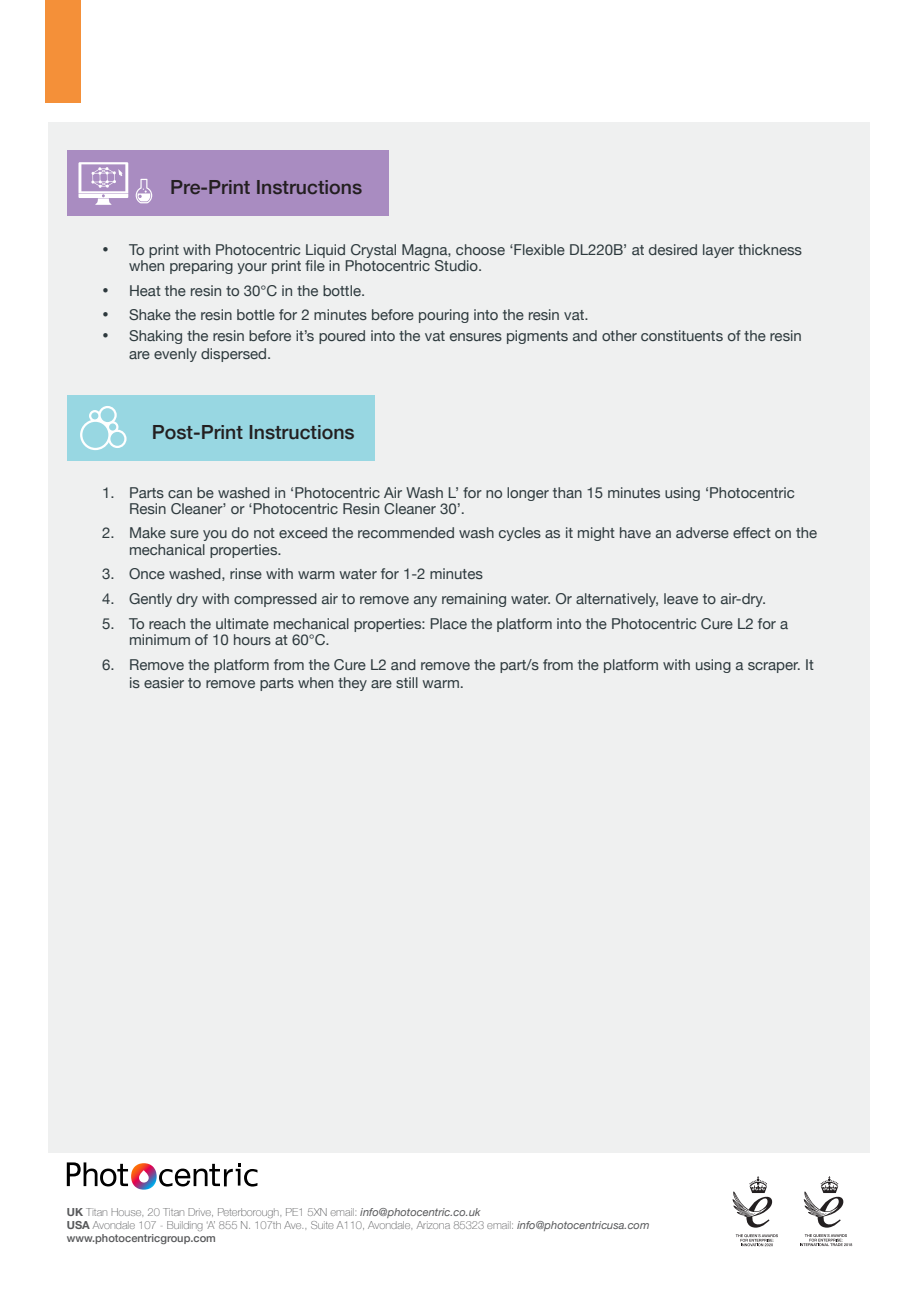
<style>
.page{position:relative;width:919px;height:1289px;background:#fff}
.page>*{position:absolute;margin:0;border:0;box-sizing:border-box;transform-origin:0 0}
.t1{font:500 19.5px "Helvetica Neue";color:#231f20}
.t2{font:15px/16.2px "Helvetica Neue";color:#2d393d}
.t3{font:100 11.1px "Helvetica Neue";color:#57585a}
.t4{font:500 11.1px "Helvetica Neue";color:#57585a}
.s1{font-weight:700}
.s2{font-weight:400;font-style:italic}
</style>
<div class="page">
<div style="left:49px;top:122px;width:821px;height:1030px;background:#eff0f0"></div>
<div style="left:45px;top:0;width:35px;height:102px;background:#f49039"></div>
<svg style="left:67px;top:1162px;width:190px;height:27px"></svg>
<svg style="left:803px;top:1176px;width:41px;height:51px"></svg>
<svg style="left:800px;top:1234px;width:52px;height:11px"></svg>
<svg style="left:732px;top:1176px;width:41px;height:51px"></svg>
<svg style="left:735px;top:1234px;width:42px;height:12px"></svg>
<div style="left:67px;top:395px;width:307px;height:66px;background:#98d7e2"></div>
<svg style="left:80px;top:406px;width:46px;height:44px"></svg>
<div style="left:67px;top:151px;width:321px;height:65px;background:#a98cc1"></div>
<svg style="left:136px;top:179px;width:16px;height:24px"></svg>
<svg style="left:78px;top:162px;width:50px;height:43px"></svg>
<p class="t1" style="left:170px;top:171px;width:193px">Pre-Print Instructions</p>
<p class="t2" style="left:129px;top:242px;width:674px;text-indent:-27px">• To print with Photocentric Liquid Crystal Magna, choose ‘Flexible DL220B’ at desired layer thickness when preparing your print file in Photocentric Studio.</p>
<p class="t2" style="left:102px;top:283px;width:265px">• Heat the resin to 30°C in the bottle.</p>
<p class="t2" style="left:102px;top:308px;width:488px">• Shake the resin bottle for 2 minutes before pouring into the resin vat.</p>
<p class="t2" style="left:129px;top:327px;width:674px;line-height:17.9px;text-indent:-27px">• Shaking the resin before it’s poured into the vat ensures pigments and other constituents of the resin are evenly dispersed.</p>
<p class="t1" style="left:152px;top:416px;width:204px">Post-Print Instructions</p>
<p class="t2" style="left:129px;top:485px;width:667px;text-indent:-27px">1. Parts can be washed in ‘Photocentric Air Wash L’ for no longer than 15 minutes using ‘Photocentric<br>Resin Cleaner’ or ‘Photocentric Resin Cleaner 30’.</p>
<p class="t2" style="left:129px;top:526px;width:689px;text-indent:-27px">2. Make sure you do not exceed the recommended wash cycles as it might have an adverse effect on the mechanical properties.</p>
<p class="t2" style="left:102px;top:567px;width:382px">3. Once washed, rinse with warm water for 1-2 minutes</p>
<p class="t2" style="left:102px;top:591px;width:665px">4. Gently dry with compressed air to remove any remaining water. Or alternatively, leave to air-dry.</p>
<p class="t2" style="left:129px;top:616px;width:660px;text-indent:-27px">5. To reach the ultimate mechanical properties: Place the platform into the Photocentric Cure L2 for a minimum of 10 hours at 60°C.</p>
<p class="t2" style="left:129px;top:656px;width:686px;line-height:17.9px;text-indent:-27px">6. Remove the platform from the Cure L2 and remove the part/s from the platform with using a scraper. It is easier to remove parts when they are still warm.</p>
<p class="t3" style="left:67px;top:1203px;width:415px"><span class="s1">UK</span> Titan House, 20 Titan Drive, Peterborough, PE1 5XN email: <span class="s2">info@photocentric.co.uk</span></p>
<p class="t3" style="left:67px;top:1216px;width:584px"><span class="s1">USA</span> Avondale 107 - Building ‘A’ 855 N. 107th Ave., Suite A110, Avondale, Arizona 85323 email: <span class="s2">info@photocentricusa.com</span></p>
<p class="t4" style="left:67px;top:1229px;width:151px">www.photocentricgroup.com</p>
</div>
